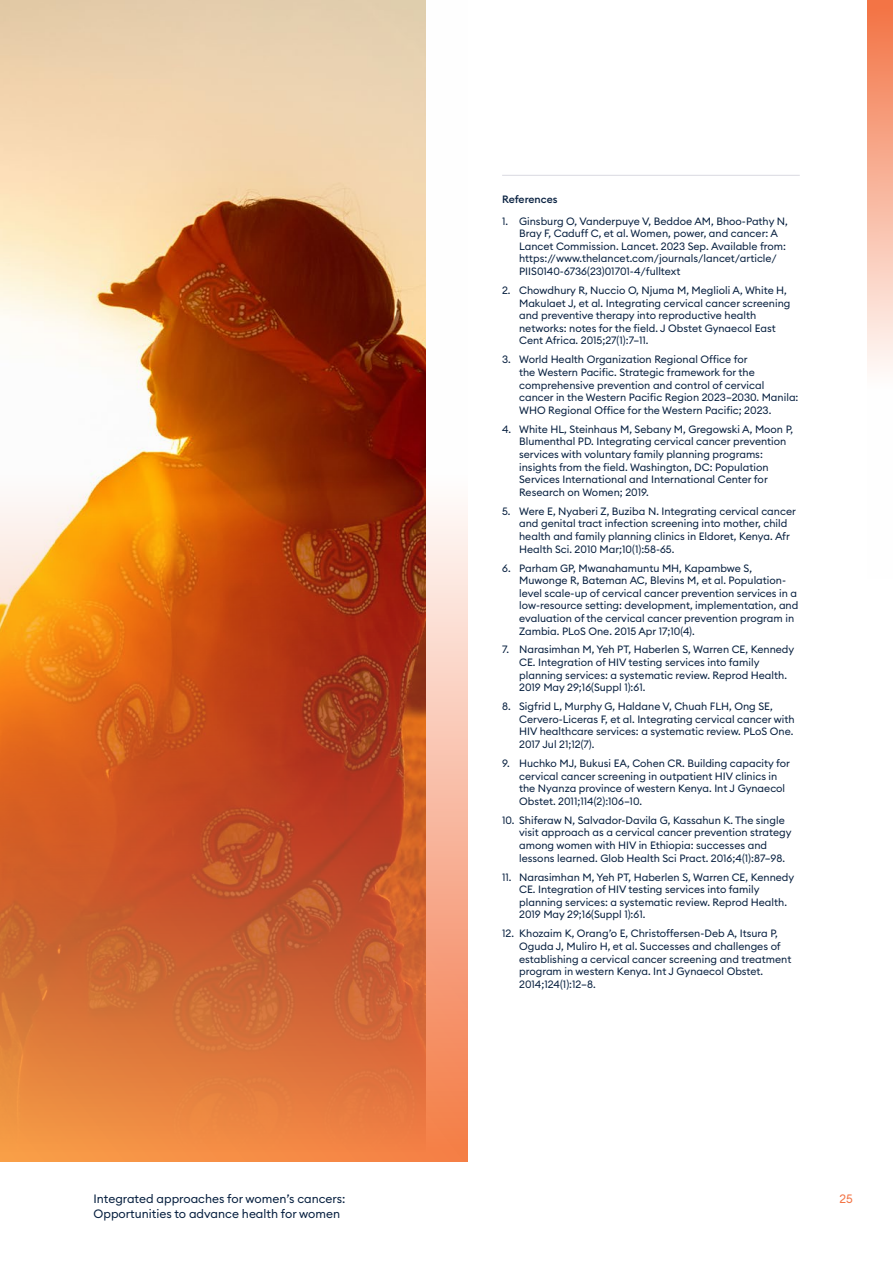
<style>
.page{position:relative;width:893px;height:1263px;background:#fff}
.page>*{position:absolute;margin:0;border:0;box-sizing:border-box;transform-origin:0 0}
.t1{font:12px "Euclid Circular B";color:#061f3f}
.t2{font:12px "Euclid Circular B";color:#f37445}
.t3{font:10.5px/12.6px "Euclid Circular B";color:#061f3f}
.t4{font:500 10.5px "Euclid Circular B";color:#061f3f}
</style>
<div class="page">
<img style="left:0;top:0;width:468px;height:1161px">
<hr style="left:502px;top:175px;width:298px;height:1px;background:#dbdbe2">
<svg style="left:867px;top:0;width:26px;height:371px"></svg>
<p class="t4" style="left:502px;top:193px;width:57px">References</p>
<p class="t3" style="left:519px;top:214px;width:270px;text-indent:-17px">1. Ginsburg O, Vanderpuye V, Beddoe AM, Bhoo-Pathy N, Bray F, Caduff C, et al. Women, power, and cancer: A Lancet Commission. Lancet. 2023 Sep. Available from: https://www.thelancet.com/journals/lancet/article/ PIIS0140-6736(23)01701-4/fulltext</p>
<p class="t3" style="left:519px;top:284px;width:273px;text-indent:-17px">2. Chowdhury R, Nuccio O, Njuma M, Meglioli A, White H, Makulaet J, et al. Integrating cervical cancer screening and preventive therapy into reproductive health networks: notes for the field. J Obstet Gynaecol East Cent Africa. 2015;27(1):7–11.</p>
<p class="t3" style="left:519px;top:353px;width:281px;text-indent:-17px">3. World Health Organization Regional Office for<br>the Western Pacific. Strategic framework for the comprehensive prevention and control of cervical cancer in the Western Pacific Region 2023–2030. Manila:<br>WHO Regional Office for the Western Pacific; 2023.</p>
<p class="t3" style="left:519px;top:423px;width:276px;text-indent:-17px">4. White HL, Steinhaus M, Sebany M, Gregowski A, Moon P, Blumenthal PD. Integrating cervical cancer prevention services with voluntary family planning programs: insights from the field. Washington, DC: Population Services International and International Center for Research on Women; 2019.</p>
<p class="t3" style="left:519px;top:505px;width:278px;text-indent:-17px">5. Were E, Nyaberi Z, Buziba N. Integrating cervical cancer and genital tract infection screening into mother, child health and family planning clinics in Eldoret, Kenya. Afr Health Sci. 2010 Mar;10(1):58-65.</p>
<p class="t3" style="left:519px;top:561px;width:281px;text-indent:-17px">6. Parham GP, Mwanahamuntu MH, Kapambwe S, Muwonge R, Bateman AC, Blevins M, et al. Population&shy;level scale-up of cervical cancer prevention services in a low-resource setting: development, implementation, and evaluation of the cervical cancer prevention program in Zambia. PLoS One. 2015 Apr 17;10(4).</p>
<p class="t3" style="left:519px;top:643px;width:277px;text-indent:-17px">7. Narasimhan M, Yeh PT, Haberlen S, Warren CE, Kennedy CE. Integration of HIV testing services into family planning services: a systematic review. Reprod Health.<br>2019 May 29;16(Suppl 1):61.</p>
<p class="t3" style="left:519px;top:700px;width:277px;text-indent:-17px">8. Sigfrid L, Murphy G, Haldane V, Chuah FLH, Ong SE, Cervero-Liceras F, et al. Integrating cervical cancer with HIV healthcare services: a systematic review. PLoS One.<br>2017 Jul 21;12(7).</p>
<p class="t3" style="left:519px;top:757px;width:272px;text-indent:-17px">9. Huchko MJ, Bukusi EA, Cohen CR. Building capacity for cervical cancer screening in outpatient HIV clinics in the Nyanza province of western Kenya. Int J Gynaecol Obstet. 2011;114(2):106–10.</p>
<p class="t3" style="left:519px;top:814px;width:274px;text-indent:-17px">10. Shiferaw N, Salvador-Davila G, Kassahun K. The single visit approach as a cervical cancer prevention strategy among women with HIV in Ethiopia: successes and lessons learned. Glob Health Sci Pract. 2016;4(1):87–98.</p>
<p class="t3" style="left:519px;top:870px;width:277px;text-indent:-17px">11. Narasimhan M, Yeh PT, Haberlen S, Warren CE, Kennedy CE. Integration of HIV testing services into family planning services: a systematic review. Reprod Health.<br>2019 May 29;16(Suppl 1):61.</p>
<p class="t3" style="left:519px;top:927px;width:274px;text-indent:-17px">12. Khozaim K, Orang’o E, Christoffersen-Deb A, Itsura P, Oguda J, Muliro H, et al. Successes and challenges of establishing a cervical cancer screening and treatment program in western Kenya. Int J Gynaecol Obstet.<br>2014;124(1):12–8.</p>
<p class="t1" style="left:94px;top:1191px;width:253px">Integrated approaches for women’s cancers:</p>
<p class="t2" style="left:839px;top:1191px;width:15px">25</p>
<p class="t1" style="left:94px;top:1205px;width:248px">Opportunities to advance health for women</p>
</div>
